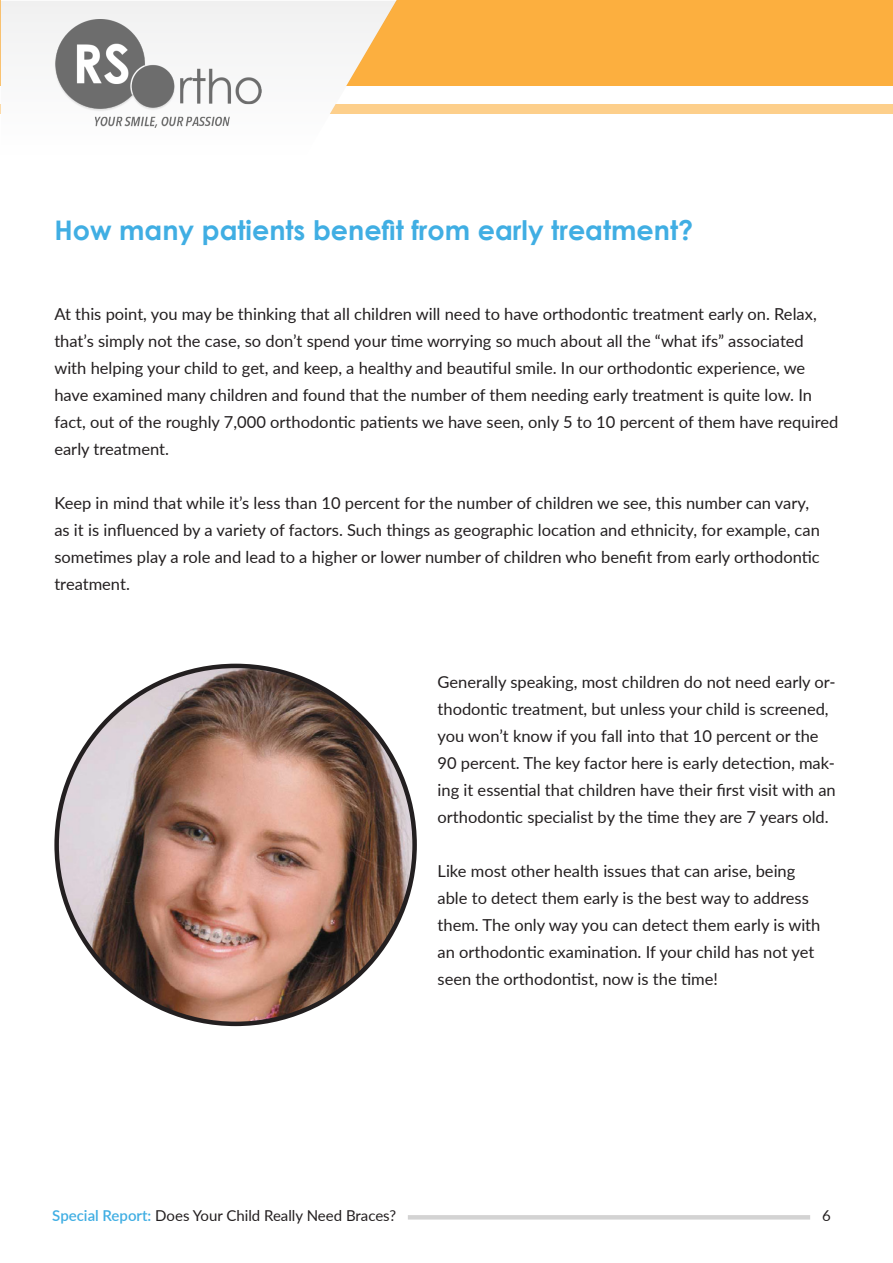
<style>
.page{position:relative;width:893px;height:1263px;background:#fff}
.page>*{position:absolute;margin:0;border:0;box-sizing:border-box;transform-origin:0 0}
.t1{font:700 27px "Century Gothic";color:#40aee3}
.t2{font:16.5px/27px "Lato";color:#231f20}
.t3{font:15px "Lato";color:#231f20}
.s1{font-weight:600;color:#40aee3}
</style>
<div class="page">
<div style="left:1px;top:0;width:892px;height:85px;background:#fcaf3f"></div>
<div style="left:1px;top:104px;width:892px;height:9px;background:#fdcf8b"></div>
<svg style="left:1px;top:1px;width:396px;height:113px"></svg>
<img style="left:54px;top:20px;width:207px;height:108px">
<hr style="left:408px;top:1215px;width:402px;height:4px;background:#d3d3d3">
<img style="left:57px;top:666px;width:358px;height:358px;border-radius:179px">
<p class="t1" style="left:54px;top:210px;width:640px">How many patients benefit from early treatment?</p>
<p class="t2" style="left:54px;top:300px;width:785px">At this point, you may be thinking that all children will need to have orthodontic treatment early on. Relax, that’s simply not the case, so don’t spend your time worrying so much about all the “what ifs” associated with helping your child to get, and keep, a healthy and beautiful smile. In our orthodontic experience, we have examined many children and found that the number of them needing early treatment is quite low. In fact, out of the roughly 7,000 orthodontic patients we have seen, only 5 to 10 percent of them have required early treatment.</p>
<p class="t2" style="left:54px;top:489px;width:767px">Keep in mind that while it’s less than 10 percent for the number of children we see, this number can vary, as it is influenced by a variety of factors. Such things as geographic location and ethnicity, for example, can sometimes play a role and lead to a higher or lower number of children who benefit from early orthodontic treatment.</p>
<p class="t2" style="left:438px;top:668px;width:400px">Generally speaking, most children do not need early or&shy;thodontic treatment, but unless your child is screened, you won’t know if you fall into that 10 percent or the 90 percent. The key factor here is early detection, mak&shy;ing it essential that children have their first visit with an orthodontic specialist by the time they are 7 years old.</p>
<p class="t2" style="left:438px;top:857px;width:359px">Like most other health issues that can arise, being</p>
<p class="t2" style="left:438px;top:884px;width:373px">able to detect them early is the best way to address</p>
<p class="t2" style="left:438px;top:911px;width:384px">them. The only way you can detect them early is with</p>
<p class="t2" style="left:438px;top:938px;width:378px">an orthodontic examination. If your child has not yet</p>
<p class="t2" style="left:438px;top:965px;width:282px">seen the orthodontist, now is the time!</p>
<p class="t3" style="left:52px;top:1205px;width:345px"><span class="s1">Special Report:</span> Does Your Child Really Need Braces?</p>
<p class="t3" style="left:822px;top:1205px;width:10px">6</p>
</div>
